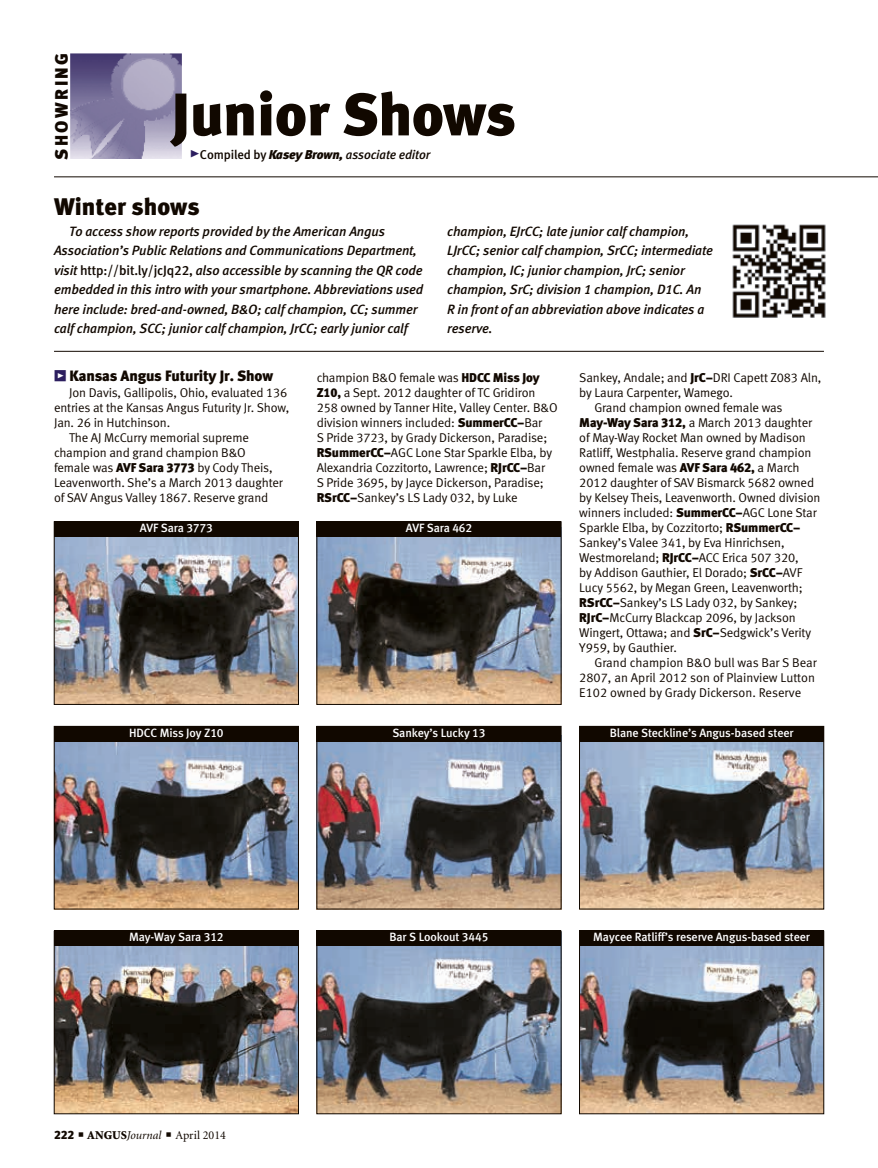
<style>
.page{position:relative;width:878px;height:1168px;background:#fff}
.page>*{position:absolute;margin:0;border:0;box-sizing:border-box;transform-origin:0 0}
.t1{font:60px "Meta Black LF";letter-spacing:-.01em;color:#110800}
.column_headline{font:24px "Meta Black LF";color:#110800}
.t2{font:18px "Meta Black LF";letter-spacing:.135em;color:#110800}
.Test_heading{font:15px "Meta Black LF";letter-spacing:-.01em;color:#110800}
.column_intro{font:italic 13.5px/19.5px "Meta Medium LF";letter-spacing:-.01em;color:#110800}
.Test_copy{font:12.75px/15px "Meta Normal LF";letter-spacing:-.01em;color:#110800}
.t3{font:italic 12.75px "Meta Medium LF";letter-spacing:-.01em;color:#110800}
.White_animal_name{font:12px "Meta Medium LF";letter-spacing:-.01em;color:#fff}
.t4{font:12px "Minion";color:#110800}
.s1{font-family:"Meta Black Caps Expert";font-style:normal;font-size:21px;color:#2c1e5f}
.s2{font-style:normal}
.s3{font-family:"Meta Black LF"}
.s4{font-family:"Meta Black Caps Expert";color:#2c1e5f}
.s5{font-weight:900}
.s6{font-style:italic}
</style>
<div class="page">
<img style="left:71px;top:53px;width:110px;height:106px">
<hr style="left:54px;top:177px;width:824px;height:1px;background:#110800">
<img style="left:56px;top:741px;width:240px;height:166px">
<div style="left:54px;top:726px;width:244px;height:183px;border:1px solid #110800"></div>
<div style="left:54px;top:726px;width:244px;height:15px;background:#110800"></div>
<img style="left:318px;top:946px;width:241px;height:166px">
<div style="left:316px;top:931px;width:245px;height:183px;border:1px solid #110800"></div>
<div style="left:316px;top:931px;width:245px;height:15px;background:#110800"></div>
<img style="left:56px;top:536px;width:240px;height:166px">
<div style="left:54px;top:521px;width:244px;height:15px;background:#110800"></div>
<img style="left:318px;top:741px;width:241px;height:166px">
<div style="left:316px;top:726px;width:245px;height:15px;background:#110800"></div>
<hr style="left:54px;top:351px;width:770px;height:1px;background:#110800">
<img style="left:732px;top:224px;width:94px;height:94px">
<img style="left:581px;top:741px;width:241px;height:166px">
<div style="left:579px;top:726px;width:245px;height:183px;border:1px solid #110800"></div>
<div style="left:579px;top:726px;width:245px;height:15px;background:#110800"></div>
<img style="left:581px;top:946px;width:241px;height:166px">
<div style="left:579px;top:931px;width:245px;height:183px;border:1px solid #110800"></div>
<div style="left:579px;top:931px;width:245px;height:15px;background:#110800"></div>
<img style="left:56px;top:946px;width:240px;height:166px">
<div style="left:54px;top:931px;width:244px;height:183px;border:1px solid #110800"></div>
<div style="left:54px;top:931px;width:244px;height:15px;background:#110800"></div>
<img style="left:318px;top:536px;width:241px;height:166px">
<div style="left:316px;top:521px;width:245px;height:15px;background:#110800"></div>
<p class="t2" style="left:51px;top:160px;width:108px;rotate:-90deg">SHOWRING</p>
<p class="t1" style="left:172px;top:78px;width:346px">Junior Shows</p>
<p class="t3" style="left:189px;top:147px;width:243px"><span class="s1">@</span><span class="s2">Compiled by</span> <span class="s3">Kasey Brown,</span> associate editor</p>
<p class="column_headline" style="left:54px;top:192px;width:147px">Winter shows</p>
<p class="column_intro" style="left:54px;top:221px;width:371px;text-indent:15px">To access show reports provided by the American Angus Association’s Public Relations and Communications Department, visit <span class="s2">http://bit.ly/jcJq22,</span> also accessible by scanning the QR code embedded in this intro with your smartphone. Abbreviations used here include: bred-and-owned, B&amp;O; calf champion, CC; summer calf champion, SCC; junior calf champion, JrCC; early junior calf</p>
<p class="column_intro" style="left:447px;top:221px;width:267px">champion, EJrCC; late junior calf champion, LJrCC; senior calf champion, SrCC; intermediate champion, IC; junior champion, JrC; senior champion, SrC; division 1 champion, D1C. An<br>R in front of an abbreviation above indicates a reserve.</p>
<p class="Test_heading" style="left:54px;top:366px;width:221px"><span class="s4">z</span> Kansas Angus Futurity Jr. Show</p>
<p class="Test_copy" style="left:54px;top:385px;width:237px;text-indent:15px">Jon Davis, Gallipolis, Ohio, evaluated 136 entries at the Kansas Angus Futurity Jr. Show,<br>Jan. 26 in Hutchinson.</p>
<p class="Test_copy" style="left:54px;top:430px;width:230px;text-indent:15px">The AJ McCurry memorial supreme champion and grand champion B&amp;O female was <span class="s3">AVF Sara 3773</span> by Cody Theis, Leavenworth. She’s a March 2013 daughter of SAV Angus Valley 1867. Reserve grand</p>
<p class="White_animal_name" style="left:140px;top:521px;width:75px">AVF Sara 3773</p>
<p class="Test_copy" style="left:316px;top:370px;width:242px">champion B&amp;O female was <span class="s3">HDCC Miss Joy Z10,</span> a Sept. 2012 daughter of TC Gridiron 258 owned by Tanner Hite, Valley Center. B&amp;O division winners included: <span class="s3">SummerCC–</span>Bar<br>S Pride 3723, by Grady Dickerson, Paradise; <span class="s3">RSummerCC–</span>AGC Lone Star Sparkle Elba, by Alexandria Cozzitorto, Lawrence; <span class="s3">RJrCC–</span>Bar<br>S Pride 3695, by Jayce Dickerson, Paradise; <span class="s3">RSrCC–</span>Sankey’s LS Lady 032, by Luke</p>
<p class="Test_copy" style="left:579px;top:370px;width:243px">Sankey, Andale; and <span class="s3">JrC–</span>DRI Capett Z083 Aln, by Laura Carpenter, Wamego.</p>
<p class="Test_copy" style="left:579px;top:400px;width:242px;text-indent:15px">Grand champion owned female was <span class="s3">May-Way Sara 312,</span> a March 2013 daughter of May-Way Rocket Man owned by Madison Ratliff, Westphalia. Reserve grand champion owned female was <span class="s3">AVF Sara 462,</span> a March 2012 daughter of SAV Bismarck 5682 owned by Kelsey Theis, Leavenworth. Owned division winners included: <span class="s3">SummerCC–</span>AGC Lone Star Sparkle Elba, by Cozzitorto; <span class="s3">RSummerCC– </span>Sankey’s Valee 341, by Eva Hinrichsen, Westmoreland; <span class="s3">RJrCC–</span>ACC Erica 507 320,<br>by Addison Gauthier, El Dorado; <span class="s3">SrCC–</span>AVF Lucy 5562, by Megan Green, Leavenworth; <span class="s3">RSrCC–</span>Sankey’s LS Lady 032, by Sankey; <span class="s3">RJrC–</span>McCurry Blackcap 2096, by Jackson Wingert, Ottawa; and <span class="s3">SrC–</span>Sedgwick’s Verity Y959, by Gauthier.</p>
<p class="Test_copy" style="left:579px;top:655px;width:239px;text-indent:15px">Grand champion B&amp;O bull was Bar S Bear<br>2807, an April 2012 son of Plainview Lutton<br>E102 owned by Grady Dickerson. Reserve</p>
<p class="White_animal_name" style="left:405px;top:521px;width:68px">AVF Sara 462</p>
<p class="White_animal_name" style="left:129px;top:725px;width:96px">HDCC Miss Joy Z10</p>
<p class="White_animal_name" style="left:392px;top:725px;width:95px">Sankey’s Lucky 13</p>
<p class="White_animal_name" style="left:609px;top:725px;width:185px">Blane Steckline’s Angus-based steer</p>
<p class="White_animal_name" style="left:389px;top:930px;width:100px">Bar S Lookout 3445</p>
<p class="White_animal_name" style="left:129px;top:930px;width:96px">May-Way Sara 312</p>
<p class="White_animal_name" style="left:593px;top:930px;width:218px">Maycee Ratliff’s reserve Angus-based steer</p>
<p class="t4" style="left:54px;top:1129px;width:173px"><span class="s3">222</span> ■ <span class="s5">ANGUS</span><span class="s6">Journal</span> ■ April 2014</p>
</div>
